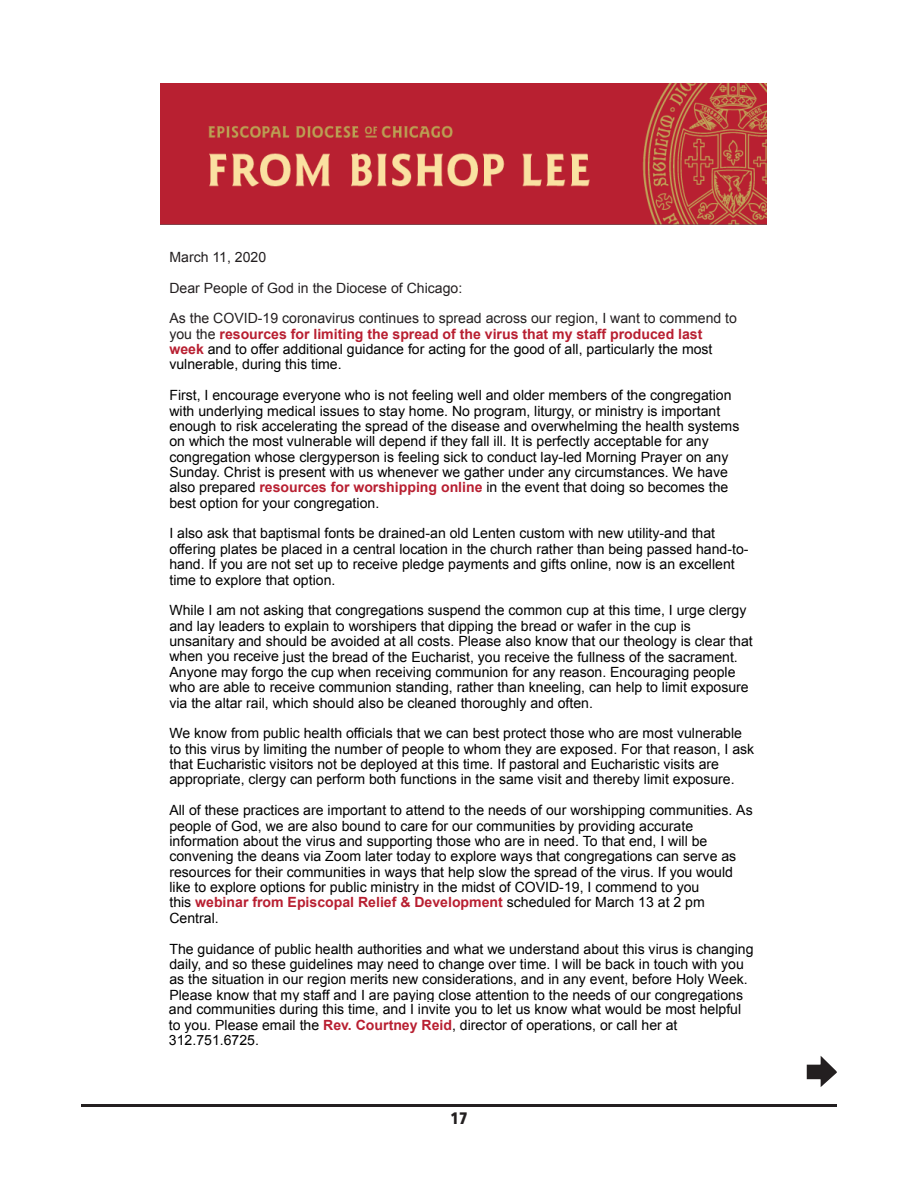
<style>
.page{position:relative;width:918px;height:1188px;background:#fff}
.page>*{position:absolute;margin:0;border:0;box-sizing:border-box;transform-origin:0 0}
.t1{font:700 16.5px "Avenir Next Condensed";color:#231f20}
.t2{font:14.1px/15.5px "Arial";color:#000}
.t3{font:14.1px/30.8px "Arial";color:#231f20}
.s1{color:#231f20}
.s2{font-weight:700;color:#b81f31}
</style>
<div class="page">
<hr style="left:81px;top:1104px;width:756px;height:3px;background:#231f20">
<img style="left:160px;top:83px;width:607px;height:141px">
<svg style="left:806px;top:1056px;width:31px;height:31px"></svg>
<p class="t3" style="left:169px;top:242px;width:569px">March 11, 2020<br>Dear People of God in the Diocese of Chicago:<br>As the COVID-19 coronavirus continues to spread across our region, I want to commend to</p>
<p class="t2" style="left:169px;top:326px;width:545px"><span class="s1">you the</span> <span class="s2">resources for limiting the spread of the virus that my staff produced last week</span> and to offer additional guidance for acting for the good of all, particularly the most vulnerable, during this time.</p>
<p class="t2" style="left:169px;top:388px;width:572px">First, I encourage everyone who is not feeling well and older members of the congregation with underlying medical issues to stay home. No program, liturgy, or ministry is important enough to risk accelerating the spread of the disease and overwhelming the health systems on which the most vulnerable will depend if they fall ill. It is perfectly acceptable for any congregation whose clergyperson is feeling sick to conduct lay-led Morning Prayer on any Sunday. Christ is present with us whenever we gather under any circumstances. We have also prepared <span class="s2">resources for worshipping online</span> in the event that doing so becomes the best option for your congregation.</p>
<p class="t2" style="left:169px;top:526px;width:581px">I also ask that baptismal fonts be drained-an old Lenten custom with new utility-and that offering plates be placed in a central location in the church rather than being passed hand-to&shy;hand. If you are not set up to receive pledge payments and gifts online, now is an excellent time to explore that option.</p>
<p class="t2" style="left:169px;top:603px;width:585px">While I am not asking that congregations suspend the common cup at this time, I urge clergy and lay leaders to explain to worshipers that dipping the bread or wafer in the cup is unsanitary and should be avoided at all costs. Please also know that our theology is clear that when you receive just the bread of the Eucharist, you receive the fullness of the sacrament.<br>Anyone may forgo the cup when receiving communion for any reason. Encouraging people who are able to receive communion standing, rather than kneeling, can help to limit exposure via the altar rail, which should also be cleaned thoroughly and often.</p>
<p class="t2" style="left:169px;top:726px;width:586px">We know from public health officials that we can best protect those who are most vulnerable to this virus by limiting the number of people to whom they are exposed. For that reason, I ask that Eucharistic visitors not be deployed at this time. If pastoral and Eucharistic visits are appropriate, clergy can perform both functions in the same visit and thereby limit exposure.</p>
<p class="t2" style="left:169px;top:803px;width:585px">All of these practices are important to attend to the needs of our worshipping communities. As people of God, we are also bound to care for our communities by providing accurate information about the virus and supporting those who are in need. To that end, I will be convening the deans via Zoom later today to explore ways that congregations can serve as resources for their communities in ways that help slow the spread of the virus. If you would like to explore options for public ministry in the midst of COVID-19, I commend to you<br>this <span class="s2">webinar from Episcopal Relief &amp; Development</span> scheduled for March 13 at 2 pm Central.</p>
<p class="t2" style="left:169px;top:941px;width:586px">The guidance of public health authorities and what we understand about this virus is changing daily, and so these guidelines may need to change over time. I will be back in touch with you as the situation in our region merits new considerations, and in any event, before Holy Week.<br>Please know that my staff and I are paying close attention to the needs of our congregations</p>
<p class="t2" style="left:169px;top:1002px;width:574px">and communities during this time, and I invite you to let us know what would be most helpful to you. Please email the <span class="s2">Rev. Courtney Reid</span>, director of operations, or call her at<br>312.751.6725.</p>
<p class="t1" style="left:450px;top:1108px;width:19px">17</p>
</div>
